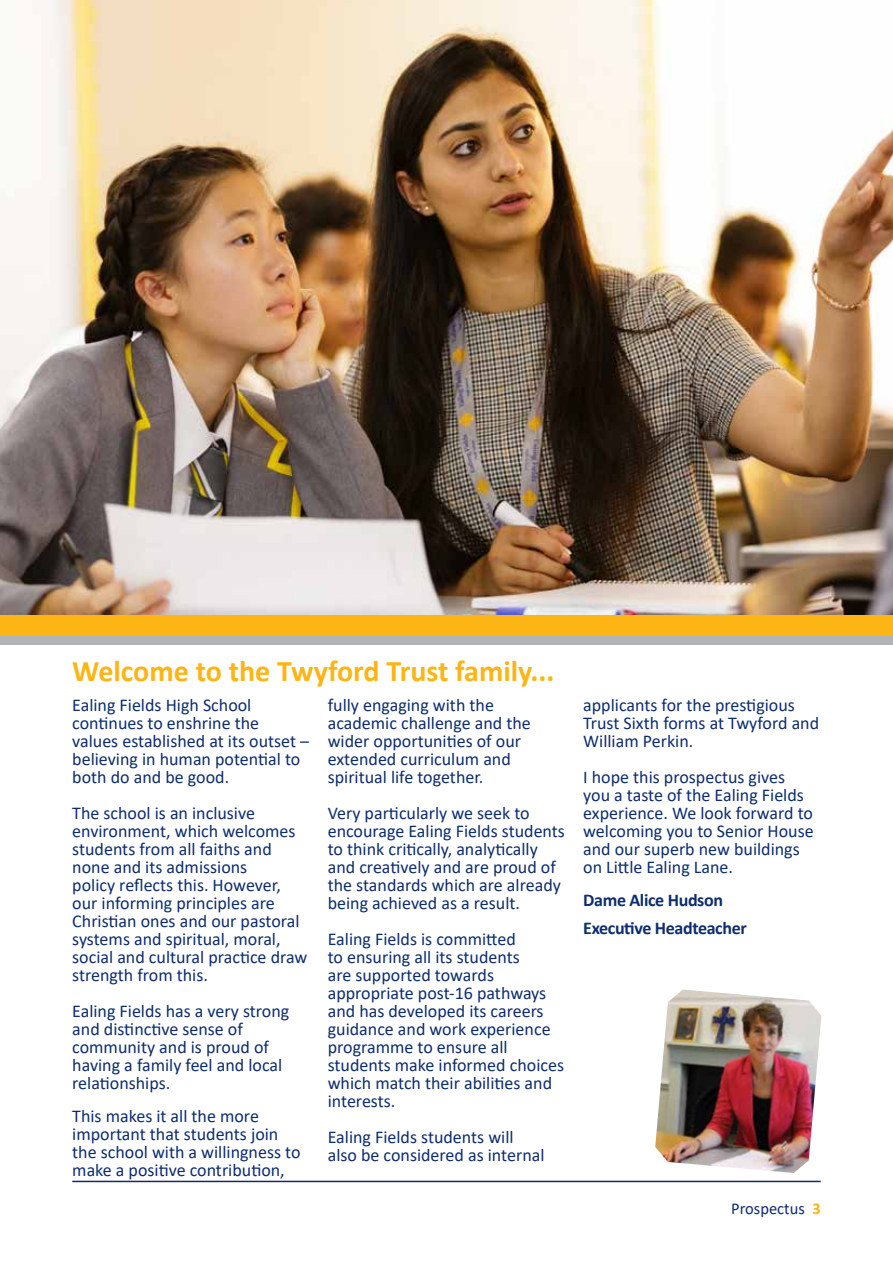
<style>
.page{position:relative;width:893px;height:1263px;background:#fff}
.page>*{position:absolute;margin:0;border:0;box-sizing:border-box;transform-origin:0 0}
.t1{font:700 30px "Calibri";color:#fcb515}
.t2{font:18px/18px "Calibri";color:#0e2d6d}
.t3{font:700 18px/27.8px "Calibri";letter-spacing:-.02em;color:#0e2d6d}
.t4{font:16.5px "Calibri";color:#0e2d6d}
.s1{font-weight:700;color:#fcb515}
</style>
<div class="page">
<img style="left:0;top:0;width:893px;height:615px">
<div style="left:0;top:615px;width:893px;height:21px;background:#fcb515"></div>
<hr style="left:72px;top:1181px;width:749px;height:1px;background:#0e2d6d">
<div style="left:0;top:636px;width:893px;height:9px;background:#b1b4b6"></div>
<img style="left:655px;top:989px;width:166px;height:184px">
<h1 class="t1" style="left:72px;top:649px;width:484px">Welcome to the Twyford Trust family...</h1>
<p class="t2" style="left:72px;top:696px;width:238px">Ealing Fields High School continues to enshrine the values established at its outset – believing in human potential to both do and be good.</p>
<p class="t2" style="left:72px;top:804px;width:237px">The school is an inclusive environment, which welcomes students from all faiths and none and its admissions<br>policy reflects this. However, our informing principles are<br>Christian ones and our pastoral systems and spiritual, moral, social and cultural practice draw strength from this.</p>
<p class="t2" style="left:72px;top:1002px;width:219px">Ealing Fields has a very strong and distinctive sense of community and is proud of having a family feel and local relationships.</p>
<p class="t2" style="left:72px;top:1107px;width:230px">This makes it all the more important that students join the school with a willingness to make a positive contribution,</p>
<p class="t2" style="left:328px;top:696px;width:205px">fully engaging with the academic challenge and the wider opportunities of our extended curriculum and spiritual life together.</p>
<p class="t2" style="left:328px;top:804px;width:239px">Very particularly we seek to encourage Ealing Fields students to think critically, analytically and creatively and are proud of the standards which are already being achieved as a result.</p>
<p class="t2" style="left:328px;top:930px;width:238px">Ealing Fields is committed<br>to ensuring all its students<br>are supported towards appropriate post-16 pathways and has developed its careers guidance and work experience programme to ensure all students make informed choices which match their abilities and interests.</p>
<p class="t2" style="left:328px;top:1128px;width:218px">Ealing Fields students will also be considered as internal</p>
<p class="t2" style="left:583px;top:696px;width:237px">applicants for the prestigious<br>Trust Sixth forms at Twyford and<br>William Perkin.</p>
<p class="t2" style="left:583px;top:768px;width:232px">I hope this prospectus gives you a taste of the Ealing Fields experience. We look forward to welcoming you to Senior House and our superb new buildings on Little Ealing Lane.</p>
<p class="t3" style="left:583px;top:886px;width:165px">Dame Alice Hudson<br>Executive Headteacher</p>
<p class="t4" style="left:731px;top:1197px;width:91px">Prospectus <span class="s1">3</span></p>
</div>
